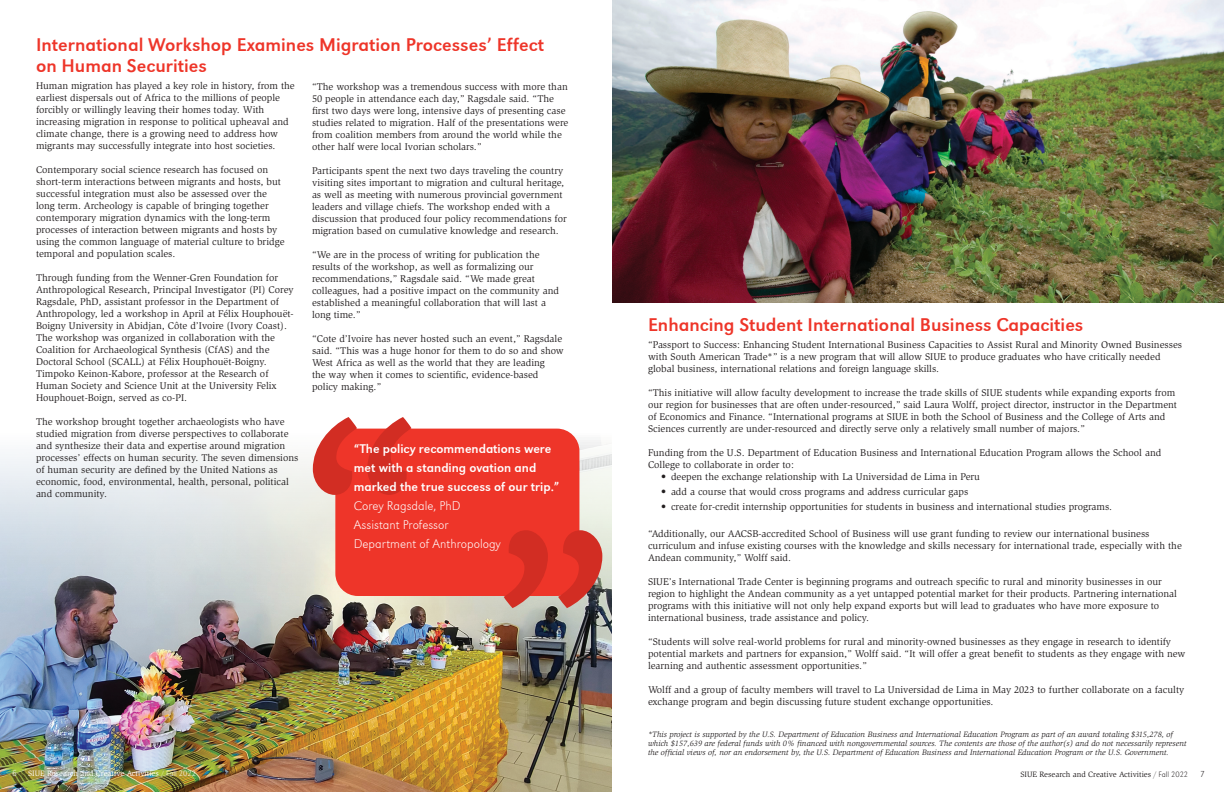
<style>
.page{position:relative;width:1224px;height:792px;background:#fff}
.page>*{position:absolute;margin:0;border:0;box-sizing:border-box;transform-origin:0 0}
.t1{font:19px/21px "URW Grotesk T";color:#ee3529}
.t2{font:13px/19px "URW Grotesk T";color:#fff}
.t3{font:13px/19px "URW Grotesk T Extr Ligh";color:#fff}
.t4{font:10px/12px "Slimbach";color:#231f20}
.t5{font:9px "URW Grotesk T Extr Ligh";color:#fff}
.t6{font:9px "URW Grotesk T Extr Ligh";color:#231f20}
.t7{font:italic 8px/9px "Slimbach";color:#231f20}
.t8{font:8px "Slimbach";color:#fff}
.t9{font:8px "Slimbach";color:#231f20}
.s1{font-family:"URW Grotesk T Extr Ligh"}
</style>
<div class="page">
<img style="left:0;top:427px;width:612px;height:365px">
<div style="left:335px;top:429px;width:244px;height:167px;background:#ee3529;border-radius:22px"></div>
<svg style="left:313px;top:417px;width:98px;height:78px"></svg>
<svg style="left:504px;top:530px;width:98px;height:78px"></svg>
<img style="left:612px;top:0;width:612px;height:302px">
<h1 class="t1" style="left:36px;top:34px;width:510px">International Workshop Examines Migration Processes’ Effect on Human Securities</h1>
<p class="t4" style="left:36px;top:80px;width:260px">Human migration has played a key role in history, from the earliest dispersals out of Africa to the millions of people forcibly or willingly leaving their homes today. With increasing migration in response to political upheaval and climate change, there is a growing need to address how migrants may successfully integrate into host societies.</p>
<p class="t4" style="left:36px;top:164px;width:250px">Contemporary social science research has focused on short-term interactions between migrants and hosts, but successful integration must also be assessed over the long term. Archeology is capable of bringing together contemporary migration dynamics with the long-term processes of interaction between migrants and hosts by using the common language of material culture to bridge temporal and population scales.</p>
<p class="t4" style="left:36px;top:272px;width:259px">Through funding from the Wenner-Gren Foundation for Anthropological Research, Principal Investigator (PI) Corey Ragsdale, PhD, assistant professor in the Department of Anthropology, led a workshop in April at Félix Houphouët-Boigny University in Abidjan, Côte d’Ivoire (Ivory Coast).<br>The workshop was organized in collaboration with the Coalition for Archaeological Synthesis (CfAS) and the Doctoral School (SCALL) at Félix Houphouët-Boigny.<br>Timpoko Keinon-Kabore, professor at the Research of Human Society and Science Unit at the University Felix Houphouet-Boign, served as co-PI.</p>
<p class="t4" style="left:36px;top:416px;width:264px">The workshop brought together archaeologists who have studied migration from diverse perspectives to collaborate and synthesize their data and expertise around migration processes’ effects on human security. The seven dimensions of human security are defined by the United Nations as economic, food, environmental, health, personal, political and community.</p>
<p class="t4" style="left:312px;top:81px;width:258px">“The workshop was a tremendous success with more than 50 people in attendance each day,” Ragsdale said. “The first two days were long, intensive days of presenting case studies related to migration. Half of the presentations were from coalition members from around the world while the other half were local Ivorian scholars.”</p>
<p class="t4" style="left:312px;top:165px;width:256px">Participants spent the next two days traveling the country visiting sites important to migration and cultural heritage, as well as meeting with numerous provincial government leaders and village chiefs. The workshop ended with a discussion that produced four policy recommendations for migration based on cumulative knowledge and research.</p>
<p class="t4" style="left:312px;top:249px;width:249px">“We are in the process of writing for publication the results of the workshop, as well as formalizing our recommendations,” Ragsdale said. “We made great colleagues, had a positive impact on the community and established a meaningful collaboration that will last a long time.”</p>
<p class="t4" style="left:312px;top:333px;width:253px">“Cote d’Ivoire has never hosted such an event,” Ragsdale said. “This was a huge honor for them to do so and show West Africa as well as the world that they are leading<br>the way when it comes to scientific, evidence-based policy making.”</p>
<h2 class="t2" style="left:354px;top:439px;width:207px">“The policy recommendations were met with a standing ovation and marked the true success of our trip.”</h2>
<h2 class="t3" style="left:354px;top:496px;width:149px">Corey Ragsdale, PhD<br>Assistant Professor<br>Department of Anthropology</h2>
<h1 class="t1" style="left:648px;top:314px;width:437px">Enhancing Student International Business Capacities</h1>
<p class="t4" style="left:648px;top:339px;width:536px">“Passport to Success: Enhancing Student International Business Capacities to Assist Rural and Minority Owned Businesses with South American Trade*” is a new program that will allow SIUE to produce graduates who have critically needed global business, international relations and foreign language skills.</p>
<p class="t4" style="left:648px;top:387px;width:531px">“This initiative will allow faculty development to increase the trade skills of SIUE students while expanding exports from our region for businesses that are often under-resourced,” said Laura Wolff, project director, instructor in the Department of Economics and Finance. “International programs at SIUE in both the School of Business and the College of Arts and Sciences currently are under-resourced and directly serve only a relatively small number of majors.”</p>
<p class="t4" style="left:648px;top:447px;width:515px">Funding from the U.S. Department of Education Business and International Education Program allows the School and<br>College to collaborate in order to:</p>
<p class="t4" style="left:661px;top:471px;width:321px">• deepen the exchange relationship with La Universidad de Lima in Peru</p>
<p class="t4" style="left:661px;top:486px;width:309px">• add a course that would cross programs and address curricular gaps</p>
<p class="t4" style="left:661px;top:501px;width:453px">• create for-credit internship opportunities for students in business and international studies programs.</p>
<p class="t4" style="left:648px;top:528px;width:535px">“Additionally, our AACSB-accredited School of Business will use grant funding to review our international business curriculum and infuse existing courses with the knowledge and skills necessary for international trade, especially with the<br>Andean community,” Wolff said.</p>
<p class="t4" style="left:648px;top:576px;width:531px">SIUE’s International Trade Center is beginning programs and outreach specific to rural and minority businesses in our region to highlight the Andean community as a yet untapped potential market for their products. Partnering international programs with this initiative will not only help expand exports but will lead to graduates who have more exposure to international business, trade assistance and policy.</p>
<p class="t4" style="left:648px;top:636px;width:539px">“Students will solve real-world problems for rural and minority-owned businesses as they engage in research to identify potential markets and partners for expansion,” Wolff said. “It will offer a great benefit to students as they engage with new learning and authentic assessment opportunities.”</p>
<p class="t4" style="left:648px;top:684px;width:538px">Wolff and a group of faculty members will travel to La Universidad de Lima in May 2023 to further collaborate on a faculty exchange program and begin discussing future student exchange opportunities.</p>
<p class="t7" style="left:648px;top:730px;width:540px">*This project is supported by the U.S. Department of Education Business and International Education Program as part of an award totaling $315,278, of which $157,639 are federal funds with 0% financed with nongovernmental sources. The contents are those of the author(s) and do not necessarily represent the official views of, nor an endorsement by, the U.S. Department of Education Business and International Education Program or the U.S. Government.</p>
<p class="t5" style="left:12px;top:768px;width:6px">6</p>
<p class="t8" style="left:28px;top:769px;width:169px">SIUE Research and Creative Activities <span class="s1">/ Fall 2022</span></p>
<p class="t9" style="left:1020px;top:770px;width:169px">SIUE Research and Creative Activities <span class="s1">/ Fall 2022</span></p>
<p class="t6" style="left:1200px;top:769px;width:6px">7</p>
</div>
